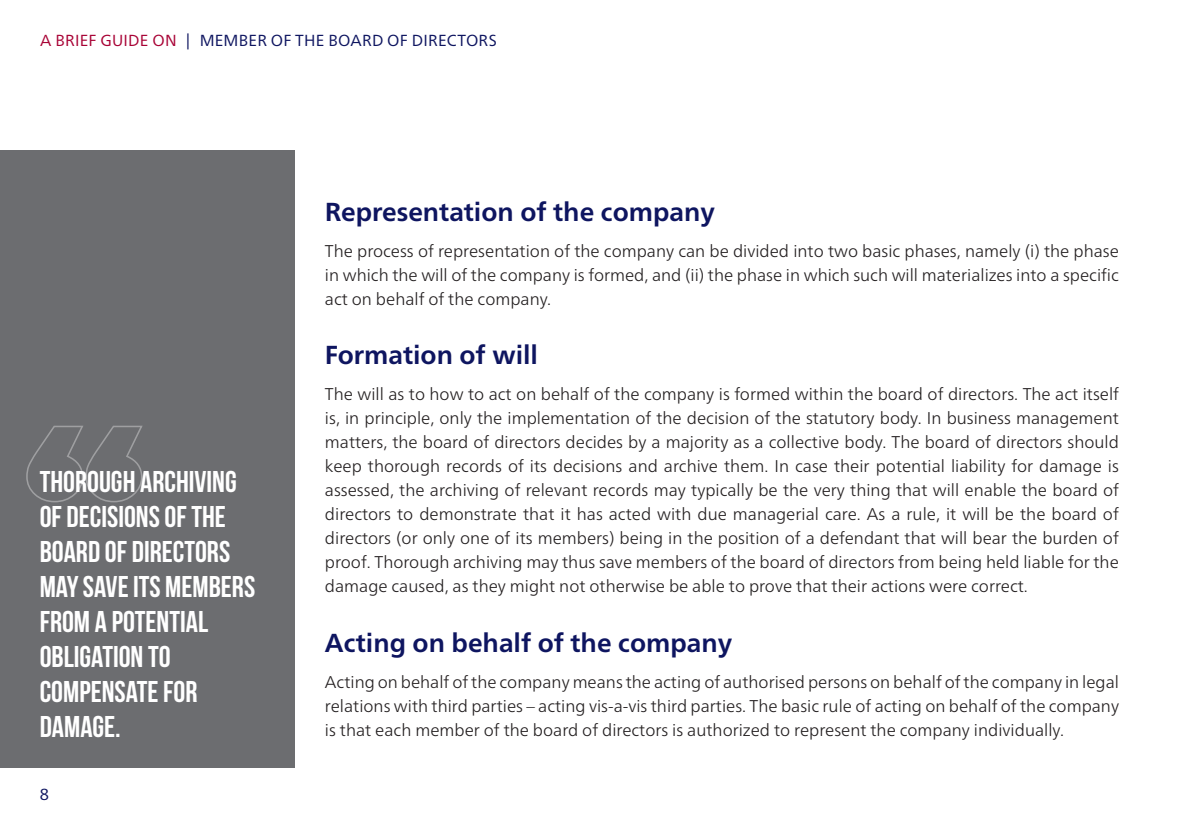
<style>
.page{position:relative;width:1191px;height:840px;background:#fff}
.page>*{position:absolute;margin:0;border:0;box-sizing:border-box;transform-origin:0 0}
.t1{font:700 30px/35px "Bebas Neue";color:#fff}
.t2{font:700 26px "Frutiger Neue LTW1 G";color:#0e1560}
.t3{font:300 17px/24px "Frutiger Neue LTW1 G";color:#231f20;text-align:justify}
.t4{font:16px "Frutiger Neue LTW1 G";letter-spacing:.015em;color:#0e1560}
.s1{color:#a80235}
</style>
<div class="page">
<div style="left:0;top:150px;width:295px;height:617px;background:#6c6d70"></div>
<svg style="left:26px;top:425px;width:117px;height:78px"></svg>
<p class="t4" style="left:40px;top:29px;width:458px"><span class="s1">A BRIEF GUIDE ON</span> | MEMBER OF THE BOARD OF DIRECTORS</p>
<p class="t1" style="left:40px;top:463px;width:217px">THOROUGH ARCHIVING<br>OF DECISIONS OF THE<br>BOARD OF DIRECTORS<br>MAY SAVE ITS MEMBERS<br>FROM A POTENTIAL<br>OBLIGATION TO<br>COMPENSATE FOR<br>DAMAGE.</p>
<p class="t4" style="left:40px;top:782px;width:11px">8</p>
<p class="t2" style="left:325px;top:193px;width:391px">Representation of the company</p>
<p class="t3" style="left:325px;top:237px;width:795px">The process of representation of the company can be divided into two basic phases, namely (i) the phase in which the will of the company is formed, and (ii) the phase in which such will materializes into a specific act on behalf of the company.</p>
<p class="t2" style="left:325px;top:336px;width:215px">Formation of will</p>
<p class="t3" style="left:325px;top:381px;width:795px">The will as to how to act on behalf of the company is formed within the board of directors. The act itself is, in principle, only the implementation of the decision of the statutory body. In business management matters, the board of directors decides by a majority as a collective body. The board of directors should keep thorough records of its decisions and archive them. In case their potential liability for damage is assessed, the archiving of relevant records may typically be the very thing that will enable the board of directors to demonstrate that it has acted with due managerial care. As a rule, it will be the board of directors (or only one of its members) being in the position of a defendant that will bear the burden of proof. Thorough archiving may thus save members of the board of directors from being held liable for the damage caused, as they might not otherwise be able to prove that their actions were correct.</p>
<p class="t2" style="left:325px;top:623px;width:409px">Acting on behalf of the company</p>
<p class="t3" style="left:325px;top:668px;width:795px">Acting on behalf of the company means the acting of authorised persons on behalf of the company in legal relations with third parties – acting vis-a-vis third parties. The basic rule of acting on behalf of the company is that each member of the board of directors is authorized to represent the company individually.</p>
</div>
